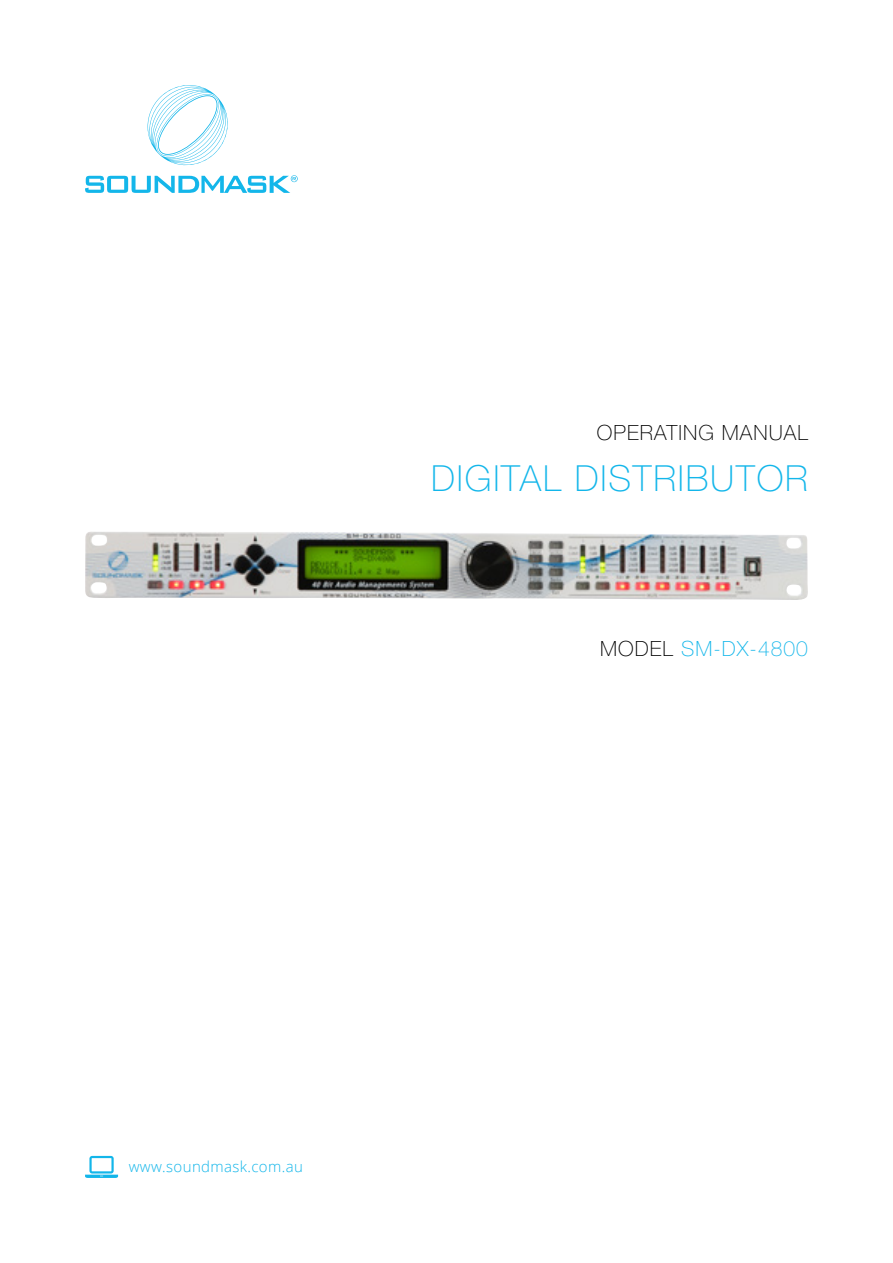
<style>
.page{position:relative;width:893px;height:1263px;background:#fff}
.page>*{position:absolute;margin:0;border:0;box-sizing:border-box;transform-origin:0 0}
.t1{font:100 36px "Helvetica Neue LT Std";letter-spacing:.05em;color:#13b6ea}
.t2{font:100 21px "Helvetica Neue LT Std";letter-spacing:.05em;color:#13b6ea}
.t3{font:100 21px "Helvetica Neue LT Std";letter-spacing:.05em;color:#000}
.t4{font:300 15px "Open Sans";letter-spacing:.025em;color:#13b6ea}
.s1{color:#000}
</style>
<div class="page">
<svg style="left:85px;top:1156px;width:33px;height:22px"></svg>
<img style="left:85px;top:532px;width:723px;height:68px">
<svg style="left:147px;top:85px;width:81px;height:81px"></svg>
<svg style="left:85px;top:175px;width:213px;height:18px"></svg>
<h2 class="t3" style="left:597px;top:421px;width:212px">OPERATING MANUAL</h2>
<h1 class="t1" style="left:431px;top:458px;width:378px">DIGITAL DISTRIBUTOR</h1>
<h2 class="t2" style="left:600px;top:636px;width:209px"><span class="s1">MODEL</span> SM-DX-4800</h2>
<p class="t4" style="left:129px;top:1157px;width:176px">www.soundmask.com.au</p>
</div>
